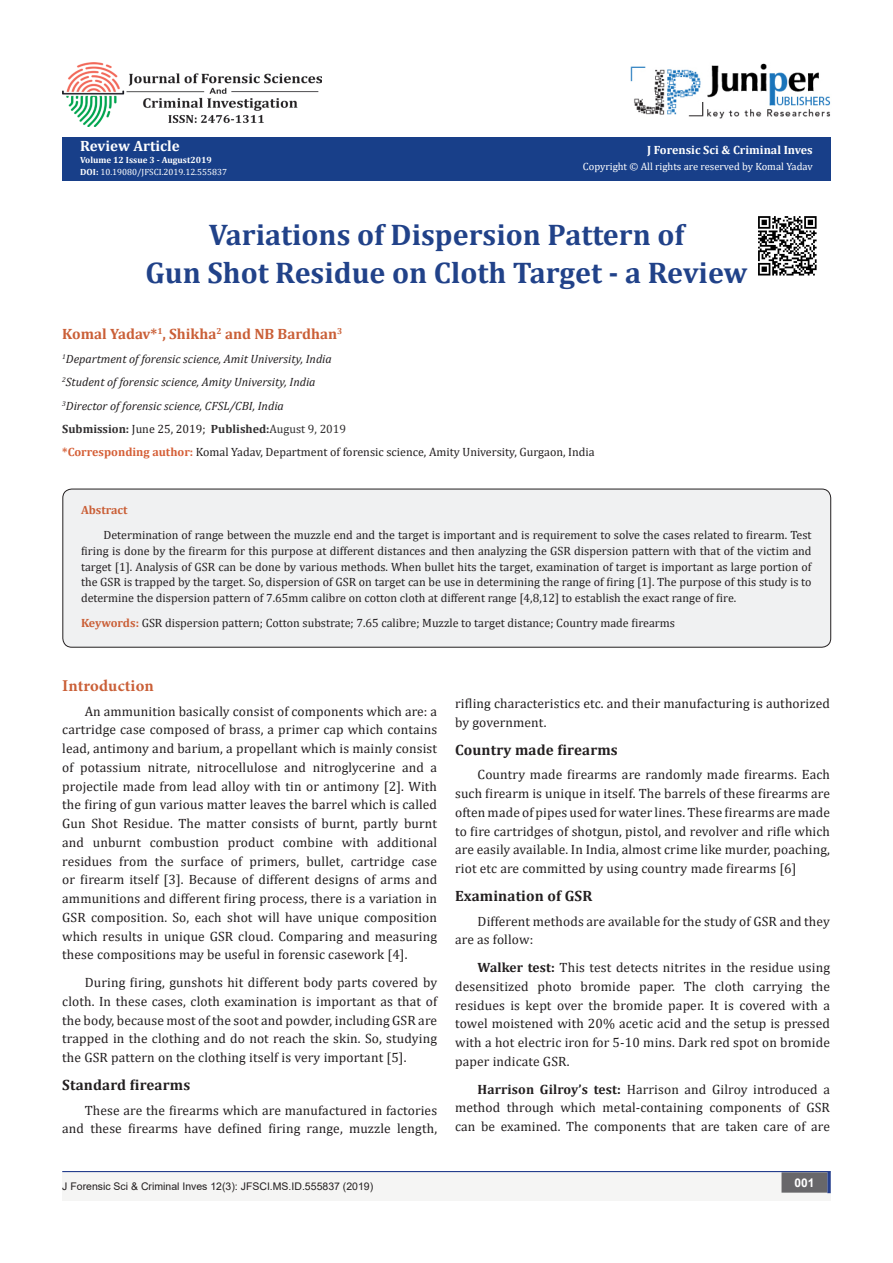
<style>
.page{position:relative;width:893px;height:1263px;background:#fff}
.page>*{position:absolute;margin:0;border:0;box-sizing:border-box;transform-origin:0 0}
.t1{font:700 30px "Cambria";color:#214289}
.t2{font:700 16.5px "Minion Pro";letter-spacing:.005em;color:#ca5f37}
.t3{font:700 15px "Cambria";letter-spacing:.01em;color:#231f20}
.t4{font:700 15px "Cambria";color:#ca5f37}
.t5{font:700 15px "Cambria";color:#fff}
.t6{font:13.5px/18.8px "Cambria";letter-spacing:.01em;color:#231f20;text-align:justify}
.t7{font:12px/15.8px "Cambria";color:#231f20;text-align:justify}
.t8{font:italic 12px "Cambria";color:#231f20}
.t9{font:700 12px "Cambria";color:#312f30}
.t10{font:700 12px "Cambria";color:#fff}
.t11{font:700 12px "Cambria";color:#ca5f37}
.t12{font:700 12px "Arial";color:#fff}
.t13{font:10.5px "Arial";color:#231f20}
.t14{font:10.5px "Cambria";color:#fff}
.t15{font:9px "Cambria";color:#fff}
.t16{font:700 9px "Cambria";color:#fff}
.s1{font-weight:700}
.s2{font-weight:400;color:#231f20}
.s3{font-weight:400}
.s4{font-weight:700;color:#d55f37}
.s5{font-weight:700;color:#ca5f37}
</style>
<div class="page">
<div style="left:62px;top:137px;width:769px;height:44px;background:#183f89"></div>
<div style="left:62px;top:1172px;width:769px;height:29px;background:#f5f5f4"></div>
<div style="left:782px;top:1173px;width:45px;height:19px;background:#68676a"></div>
<div style="left:781px;top:1172px;width:46px;height:20px;border:2px solid #68676a"></div>
<svg style="left:827px;top:1172px;width:4px;height:21px"></svg>
<hr style="left:62px;top:1171px;width:769px;height:1px;background:#253f8e">
<img style="left:630px;top:63px;width:201px;height:56px">
<img style="left:62px;top:62px;width:260px;height:65px">
<div style="left:63px;top:489px;width:768px;height:158px;background:#f0f1f2;border-radius:9px"></div>
<div style="left:63px;top:489px;width:768px;height:158px;border:1px solid #231f20;border-radius:9px"></div>
<img style="left:758px;top:216px;width:59px;height:60px">
<p class="t5" style="left:80px;top:135px;width:101px">Review Article</p>
<p class="t16" style="left:80px;top:154px;width:133px">Volume 12 Issue 3 - August2019</p>
<p class="t15" style="left:80px;top:167px;width:148px"><span class="s1">DOI:</span> 10.19080/JFSCI.2019.12.555837</p>
<p class="t10" style="left:647px;top:142px;width:167px">J Forensic Sci &amp; Criminal Inves</p>
<p class="t14" style="left:583px;top:160px;width:231px">Copyright © All rights are reserved by Komal Yadav</p>
<p class="t1" style="left:209px;top:214px;width:477px">Variations of Dispersion Pattern of</p>
<p class="t1" style="left:145px;top:251px;width:604px">Gun Shot Residue on Cloth Target - a Review</p>
<p class="t4" style="left:62px;top:324px;width:281px">Komal Yadav*<sup>1</sup>, Shikha<sup>2</sup> and NB Bardhan<sup>3</sup></p>
<p class="t8" style="left:62px;top:350px;width:271px"><sup>1</sup>Department of forensic science, Amit University, India</p>
<p class="t8" style="left:62px;top:374px;width:255px"><sup>2</sup>Student of forensic science, Amity University, India</p>
<p class="t8" style="left:62px;top:397px;width:223px"><sup>3</sup>Director of forensic science, CFSL/CBI, India</p>
<p class="t9" style="left:62px;top:420px;width:285px">Submission: <span class="s2">June 25, 2019;</span> Published:<span class="s3">August 9, 2019</span></p>
<p class="t7" style="left:62px;top:444px;width:534px"><span class="s4">*Corresponding author:</span> Komal Yadav, Department of forensic science, Amity University, Gurgaon, India</p>
<p class="t11" style="left:81px;top:502px;width:48px">Abstract</p>
<p class="t7" style="left:81px;top:527px;width:732px;text-indent:22px">Determination of range between the muzzle end and the target is important and is requirement to solve the cases related to firearm. Test firing is done by the firearm for this purpose at different distances and then analyzing the GSR dispersion pattern with that of the victim and target [1]. Analysis of GSR can be done by various methods. When bullet hits the target, examination of target is important as large portion of the GSR is trapped by the target. So, dispersion of GSR on target can be use in determining the range of firing [1]. The purpose of this study is to determine the dispersion pattern of 7.65mm calibre on cotton cloth at different range [4,8,12] to establish the exact range of fire.</p>
<p class="t7" style="left:81px;top:615px;width:595px"><span class="s5">Keywords:</span> GSR dispersion pattern; Cotton substrate; 7.65 calibre; Muzzle to target distance; Country made firearms</p>
<p class="t2" style="left:62px;top:674px;width:93px">Introduction</p>
<p class="t6" style="left:62px;top:702px;width:376px;text-indent:22px">An ammunition basically consist of components which are: a cartridge case composed of brass, a primer cap which contains lead, antimony and barium, a propellant which is mainly consist of potassium nitrate, nitrocellulose and nitroglycerine and a projectile made from lead alloy with tin or antimony [2]. With the firing of gun various matter leaves the barrel which is called Gun Shot Residue. The matter consists of burnt, partly burnt and unburnt combustion product combine with additional residues from the surface of primers, bullet, cartridge case or firearm itself [3]. Because of different designs of arms and ammunitions and different firing process, there is a variation in GSR composition. So, each shot will have unique composition which results in unique GSR cloud. Comparing and measuring these compositions may be useful in forensic casework [4].</p>
<p class="t6" style="left:62px;top:973px;width:376px;text-indent:22px">During firing, gunshots hit different body parts covered by cloth. In these cases, cloth examination is important as that of the body, because most of the soot and powder, including GSR are trapped in the clothing and do not reach the skin. So, studying the GSR pattern on the clothing itself is very important [5].</p>
<p class="t3" style="left:62px;top:1074px;width:130px">Standard firearms</p>
<p class="t6" style="left:62px;top:1101px;width:376px;text-align:right">These are the firearms which are manufactured in factories and these firearms have defined firing range, muzzle length,</p>
<p class="t13" style="left:62px;top:1179px;width:313px">J Forensic Sci &amp; Criminal Inves 12(3): JFSCI.MS.ID.555837 (2019)</p>
<p class="t6" style="left:455px;top:694px;width:376px">rifling characteristics etc. and their manufacturing is authorized by government.</p>
<p class="t3" style="left:455px;top:739px;width:164px">Country made firearms</p>
<p class="t6" style="left:455px;top:765px;width:376px;text-indent:22px">Country made firearms are randomly made firearms. Each such firearm is unique in itself. The barrels of these firearms are often made of pipes used for water lines. These firearms are made to fire cartridges of shotgun, pistol, and revolver and rifle which are easily available. In India, almost crime like murder, poaching, riot etc are committed by using country made firearms [6]</p>
<p class="t3" style="left:455px;top:885px;width:139px">Examination of GSR</p>
<p class="t6" style="left:455px;top:912px;width:376px;text-indent:22px">Different methods are available for the study of GSR and they are as follow:</p>
<p class="t6" style="left:455px;top:958px;width:376px;text-indent:22px"><span class="s1">Walker test:</span> This test detects nitrites in the residue using desensitized photo bromide paper. The cloth carrying the residues is kept over the bromide paper. It is covered with a towel moistened with 20% acetic acid and the setup is pressed with a hot electric iron for 5-10 mins. Dark red spot on bromide paper indicate GSR.</p>
<p class="t6" style="left:455px;top:1080px;width:376px;text-indent:22px"><span class="s1">Harrison Gilroy’s test:</span> Harrison and Gilroy introduced a method through which metal-containing components of GSR can be examined. The components that are taken care of are</p>
<p class="t12" style="left:794px;top:1174px;width:22px">001</p>
</div>
